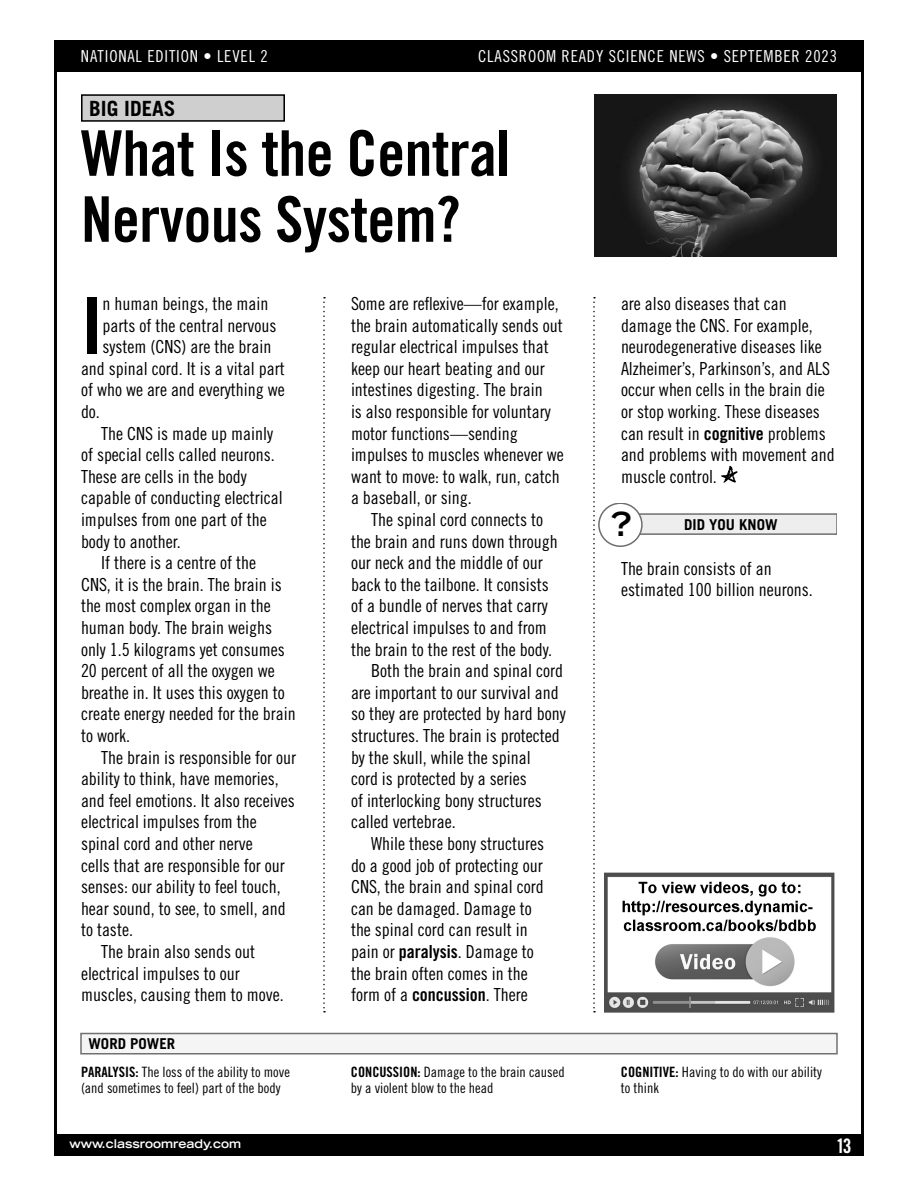
<style>
.page{position:relative;width:918px;height:1188px;background:#fff}
.page>*{position:absolute;margin:0;border:0;box-sizing:border-box;transform-origin:0 0}
.A__ARTICLE_Intro_Para{font:77.85px "Trade Gothic LT Std Bd Cn 20";color:#000}
.A__ARTICLE_Headline_-_Medium{font:63px/66px "Trade Gothic LT Std Bd Cn 20";letter-spacing:-.01em;color:#000}
.t1{font:700 expanded 33px "Trade Gothic LT Std";color:#000}
.t2{font:700 21px "Trade Gothic LT Std";color:#000}
.t3{font:19.95px "Trade Gothic LT Std Bd Cn 20";color:#fff}
.A__ARTICLE_Text{font:18px/21.6px "Trade Gothic LT Std Cn 18";color:#000}
.A__ARTICLE_Intro_Para-2{font:18px "Trade Gothic LT Std Cn 18";color:#000}
.A__ARTICLE_Did_You_Know{font:18px/21.6px "Trade Gothic LT Std Cn 18";color:#000}
.t4{font:16.5px "Trade Gothic LT Std Cn 18";letter-spacing:.05em;color:#fff}
.t5{font:700 15px "Trade Gothic LT Std";color:#000}
.A__ARTICLE_WP_Definition{font:14.25px/15.8px "Trade Gothic LT Std Cn 18";color:#000}
.t6{font:700 expanded 12px "Trade Gothic LT Std";color:#fff}
.s1{font-family:"Trade Gothic LT Std Bd Cn 20"}
</style>
<div class="page">
<div style="left:54px;top:1134px;width:810px;height:22px;background:#000"></div>
<hr style="left:54px;top:40px;width:3px;height:1100px;background:#000">
<hr style="left:861px;top:40px;width:3px;height:1100px;background:#000">
<div style="left:54px;top:40px;width:810px;height:32px;background:#000"></div>
<svg style="left:323px;top:297px;width:2px;height:715px"></svg>
<svg style="left:593px;top:297px;width:2px;height:715px"></svg>
<div style="left:81px;top:1034px;width:756px;height:20px;background:#f5f5f5"></div>
<div style="left:80px;top:1033px;width:758px;height:21px;border:2px solid #717171"></div>
<svg style="left:721px;top:466px;width:17px;height:17px"></svg>
<div style="left:621px;top:514px;width:216px;height:20px;background:#eee"></div>
<div style="left:620px;top:513px;width:217px;height:22px;border:2px solid #6e6e6e"></div>
<div style="left:599px;top:503px;width:43px;height:43px;background:#fff;border-radius:50%"></div>
<div style="left:599px;top:503px;width:44px;height:43px;border:2px solid #6e6e6e;border-radius:50%"></div>
<img style="left:594px;top:94px;width:243px;height:162px">
<div style="left:82px;top:95px;width:202px;height:26px;background:#cfcfcf"></div>
<div style="left:81px;top:94px;width:204px;height:28px;border:2px solid #000"></div>
<img style="left:605px;top:873px;width:230px;height:139px">
<p class="t4" style="left:81px;top:47px;width:188px">NATIONAL EDITION • LEVEL 2</p>
<p class="t4" style="left:478px;top:47px;width:360px">CLASSROOM READY SCIENCE NEWS • SEPTEMBER 2023</p>
<p class="t2" style="left:89px;top:96px;width:88px">BIG IDEAS</p>
<p class="A__ARTICLE_Headline_-_Medium" style="left:81px;top:120px;width:431px">What Is the Central<br>Nervous System?</p>
<p class="A__ARTICLE_Intro_Para" style="left:81px;top:278px;width:23px">I</p>
<p class="A__ARTICLE_Intro_Para-2" style="left:103px;top:293px;width:167px">n human beings, the main</p>
<p class="A__ARTICLE_Intro_Para-2" style="left:103px;top:314px;width:175px">parts of the central nervous</p>
<p class="A__ARTICLE_Intro_Para-2" style="left:103px;top:336px;width:170px">system (CNS) are the brain</p>
<p class="A__ARTICLE_Intro_Para-2" style="left:81px;top:358px;width:205px">and spinal cord. It is a vital part</p>
<p class="A__ARTICLE_Intro_Para-2" style="left:81px;top:379px;width:205px">of who we are and everything we</p>
<p class="A__ARTICLE_Intro_Para-2" style="left:81px;top:401px;width:20px">do.</p>
<p class="A__ARTICLE_Text" style="left:81px;top:422px;width:203px;text-indent:20px">The CNS is made up mainly of special cells called neurons.<br>These are cells in the body capable of conducting electrical impulses from one part of the body to another.</p>
<p class="A__ARTICLE_Text" style="left:81px;top:552px;width:216px;text-indent:20px">If there is a centre of the<br>CNS, it is the brain. The brain is the most complex organ in the human body. The brain weighs only 1.5 kilograms yet consumes<br>20 percent of all the oxygen we breathe in. It uses this oxygen to create energy needed for the brain to work.</p>
<p class="A__ARTICLE_Text" style="left:81px;top:746px;width:217px;text-indent:20px">The brain is responsible for our ability to think, have memories, and feel emotions. It also receives electrical impulses from the spinal cord and other nerve<br>cells that are responsible for our senses: our ability to feel touch, hear sound, to see, to smell, and to taste.</p>
<p class="A__ARTICLE_Text" style="left:81px;top:941px;width:204px;text-indent:20px">The brain also sends out electrical impulses to our muscles, causing them to move.</p>
<p class="A__ARTICLE_Text" style="left:351px;top:293px;width:214px">Some are reflexive—for example, the brain automatically sends out regular electrical impulses that keep our heart beating and our intestines digesting. The brain<br>is also responsible for voluntary motor functions—sending impulses to muscles whenever we want to move: to walk, run, catch a baseball, or sing.</p>
<p class="A__ARTICLE_Text" style="left:351px;top:509px;width:208px;text-indent:20px">The spinal cord connects to the brain and runs down through our neck and the middle of our back to the tailbone. It consists of a bundle of nerves that carry electrical impulses to and from the brain to the rest of the body.</p>
<p class="A__ARTICLE_Text" style="left:351px;top:660px;width:216px;text-indent:20px">Both the brain and spinal cord are important to our survival and so they are protected by hard bony structures. The brain is protected by the skull, while the spinal<br>cord is protected by a series<br>of interlocking bony structures called vertebrae.</p>
<p class="A__ARTICLE_Text" style="left:351px;top:833px;width:195px;text-indent:20px">While these bony structures do a good job of protecting our<br>CNS, the brain and spinal cord can be damaged. Damage to the spinal cord can result in pain or <span class="s1">paralysis</span>. Damage to the brain often comes in the form of a <span class="s1">concussion</span>. There</p>
<p class="A__ARTICLE_Text" style="left:621px;top:293px;width:215px">are also diseases that can damage the CNS. For example, neurodegenerative diseases like<br>Alzheimer’s, Parkinson’s, and ALS occur when cells in the brain die or stop working. These diseases can result in <span class="s1">cognitive</span> problems and problems with movement and muscle control.</p>
<p class="t1" style="left:611px;top:503px;width:22px">?</p>
<p class="t5" style="left:684px;top:516px;width:95px">DID YOU KNOW</p>
<p class="A__ARTICLE_Did_You_Know" style="left:621px;top:557px;width:193px">The brain consists of an estimated 100 billion neurons.</p>
<p class="t5" style="left:88px;top:1035px;width:88px">WORD POWER</p>
<p class="A__ARTICLE_WP_Definition" style="left:81px;top:1064px;width:210px"><span class="s1">PARALYSIS:</span> The loss of the ability to move (and sometimes to feel) part of the body</p>
<p class="A__ARTICLE_WP_Definition" style="left:351px;top:1064px;width:215px"><span class="s1">CONCUSSION:</span> Damage to the brain caused by a violent blow to the head</p>
<p class="A__ARTICLE_WP_Definition" style="left:621px;top:1064px;width:203px"><span class="s1">COGNITIVE:</span> Having to do with our ability to think</p>
<p class="t6" style="left:69px;top:1136px;width:173px">www.classroomready.com</p>
<p class="t3" style="left:836px;top:1134px;width:17px">13</p>
</div>
